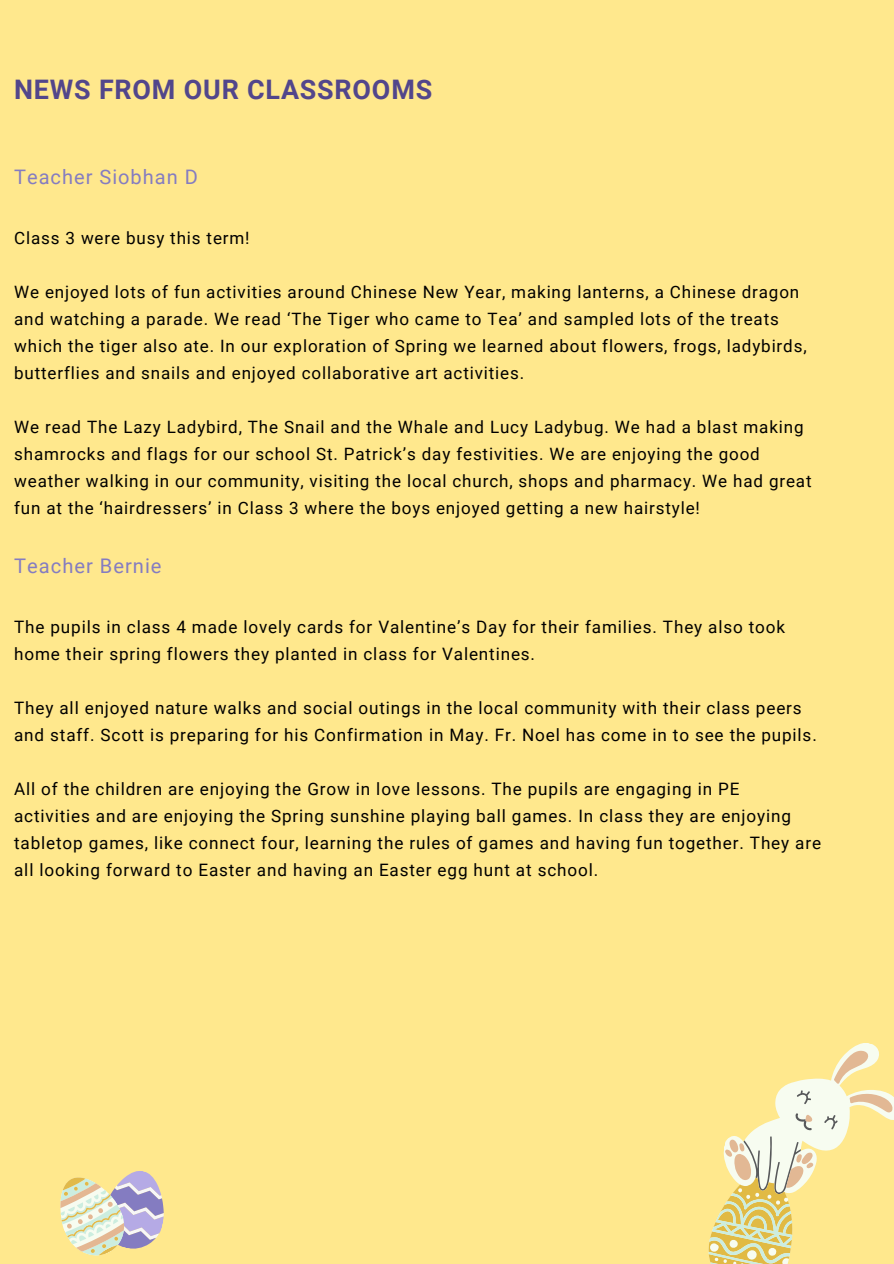
<style>
.page{position:relative;width:894px;height:1264px;background:#fff}
.page>*{position:absolute;margin:0;border:0;box-sizing:border-box;transform-origin:0 0}
.t1{font:700 26.85px "Roboto";letter-spacing:.03em;color:#52468b}
.t2{font:20.1px "Roboto";letter-spacing:.05em;color:#847cc1}
.t3{font:19.95px "Roboto";letter-spacing:.05em;color:#847cc1}
.t4{font:17.1px/27px "Roboto";letter-spacing:.05em;color:#000}
.t5{font:16.95px/27px "Roboto";letter-spacing:.05em;color:#000}
</style>
<div class="page">
<div style="left:0;top:0;width:893px;height:1263px;background:#ffe88d"></div>
<svg style="left:775px;top:1043px;width:100px;height:126px"></svg>
<svg style="left:794px;top:1088px;width:18px;height:17px"></svg>
<svg style="left:822px;top:1046px;width:71px;height:84px"></svg>
<svg style="left:708px;top:1112px;width:106px;height:151px"></svg>
<svg style="left:60px;top:1171px;width:104px;height:85px"></svg>
<p class="t1" style="left:14px;top:74px;width:419px">NEWS FROM OUR CLASSROOMS</p>
<p class="t3" style="left:14px;top:166px;width:185px">Teacher Siobhan D</p>
<p class="t5" style="left:14px;top:225px;width:237px">Class 3 were busy this term!</p>
<p class="t5" style="left:14px;top:279px;width:793px">We enjoyed lots of fun activities around Chinese New Year, making lanterns, a Chinese dragon and watching a parade. We read ‘The Tiger who came to Tea’ and sampled lots of the treats which the tiger also ate. In our exploration of Spring we learned about flowers, frogs, ladybirds, butterflies and snails and enjoyed collaborative art activities.</p>
<p class="t5" style="left:14px;top:414px;width:798px">We read The Lazy Ladybird, The Snail and the Whale and Lucy Ladybug. We had a blast making shamrocks and flags for our school St. Patrick’s day festivities. We are enjoying the good weather walking in our community, visiting the local church, shops and pharmacy. We had great fun at the ‘hairdressers’ in Class 3 where the boys enjoyed getting a new hairstyle!</p>
<p class="t2" style="left:14px;top:554px;width:149px">Teacher Bernie</p>
<p class="t4" style="left:14px;top:613px;width:772px">The pupils in class 4 made lovely cards for Valentine’s Day for their families. They also took home their spring flowers they planted in class for Valentines.</p>
<p class="t4" style="left:14px;top:694px;width:804px">They all enjoyed nature walks and social outings in the local community with their class peers and staff. Scott is preparing for his Confirmation in May. Fr. Noel has come in to see the pupils.</p>
<p class="t4" style="left:14px;top:775px;width:808px">All of the children are enjoying the Grow in love lessons. The pupils are engaging in PE<br>activities and are enjoying the Spring sunshine playing ball games. In class they are enjoying tabletop games, like connect four, learning the rules of games and having fun together. They are all looking forward to Easter and having an Easter egg hunt at school.</p>
</div>
